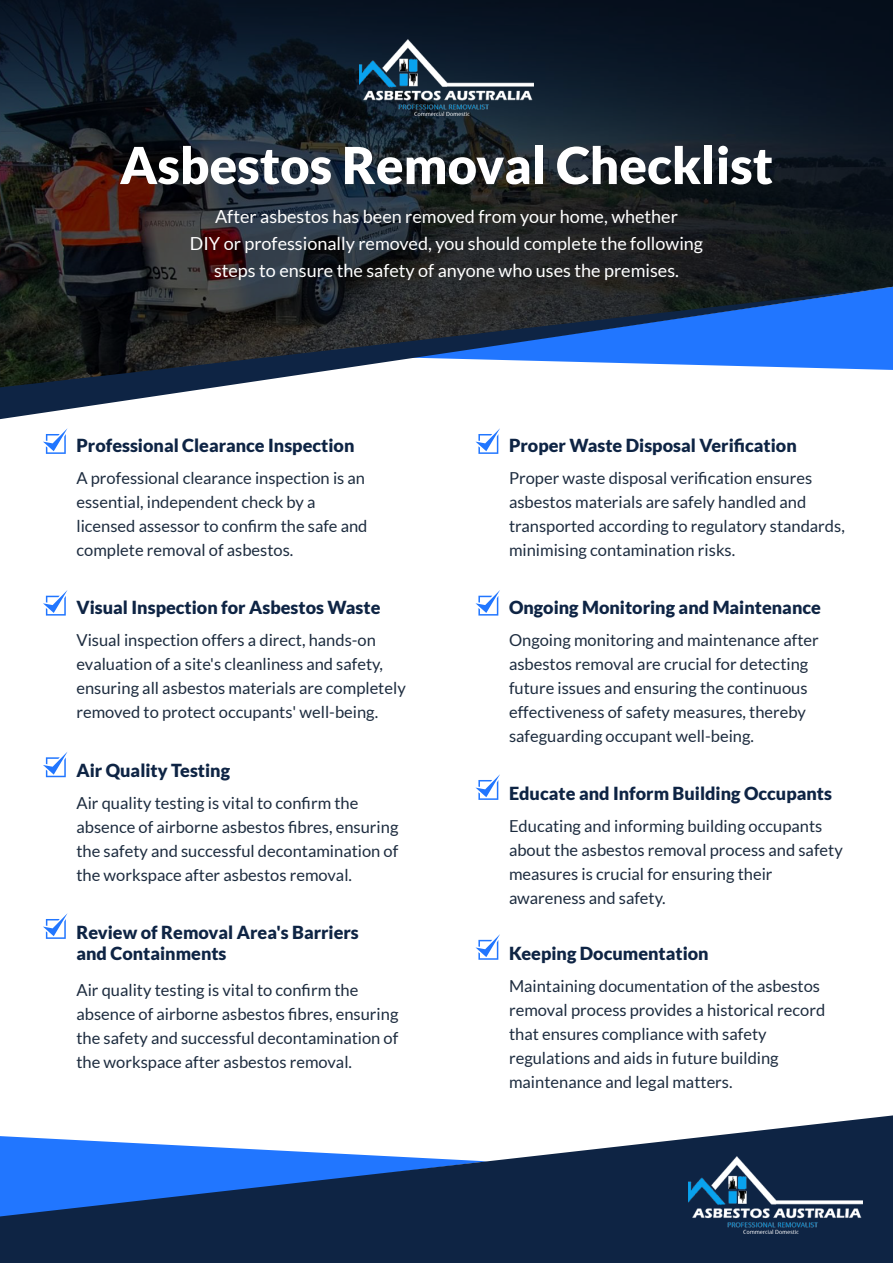
<style>
.page{position:relative;width:893px;height:1263px;background:#fff}
.page>*{position:absolute;margin:0;border:0;box-sizing:border-box;transform-origin:0 0}
.t1{font:900 51px "Lato";color:#fff}
.t2{font:900 18px/21.6px "Lato";color:#0e2444}
.t3{font:18px/27px "Lato";color:#fff;text-align:center}
.t4{font:16.5px/24px "Lato";color:#1d2c3f}
</style>
<div class="page">
<img style="left:0;top:0;width:893px;height:287px">
<svg style="left:0;top:287px;width:893px;height:132px"></svg>
<img style="left:359px;top:39px;width:175px;height:77px">
<svg style="left:43px;top:428px;width:25px;height:26px"></svg>
<svg style="left:43px;top:590px;width:25px;height:26px"></svg>
<svg style="left:43px;top:752px;width:25px;height:25px"></svg>
<svg style="left:43px;top:913px;width:25px;height:26px"></svg>
<svg style="left:475px;top:428px;width:25px;height:26px"></svg>
<svg style="left:475px;top:590px;width:25px;height:26px"></svg>
<svg style="left:475px;top:774px;width:25px;height:26px"></svg>
<svg style="left:475px;top:934px;width:25px;height:26px"></svg>
<svg style="left:0;top:1115px;width:893px;height:148px;fill:#0e2444"></svg>
<img style="left:689px;top:1157px;width:174px;height:76px">
<h1 class="t1" style="left:120px;top:135px;width:655px">Asbestos Removal Checklist</h1>
<p class="t3" style="left:190px;top:203px;width:515px">After asbestos has been removed from your home, whether<br>DIY or professionally removed, you should complete the following steps to ensure the safety of anyone who uses the premises.</p>
<p class="t2" style="left:76px;top:434px;width:279px">Professional Clearance Inspection</p>
<p class="t4" style="left:76px;top:466px;width:293px">A professional clearance inspection is an essential, independent check by a licensed assessor to confirm the safe and complete removal of asbestos.</p>
<p class="t2" style="left:76px;top:596px;width:305px">Visual Inspection for Asbestos Waste</p>
<p class="t4" style="left:76px;top:628px;width:331px">Visual inspection offers a direct, hands-on evaluation of a site's cleanliness and safety, ensuring all asbestos materials are completely removed to protect occupants' well-being.</p>
<p class="t2" style="left:76px;top:759px;width:155px">Air Quality Testing</p>
<p class="t4" style="left:76px;top:791px;width:323px">Air quality testing is vital to confirm the absence of airborne asbestos fibres, ensuring the safety and successful decontamination of the workspace after asbestos removal.</p>
<p class="t2" style="left:76px;top:921px;width:284px">Review of Removal Area's Barriers and Containments</p>
<p class="t4" style="left:76px;top:978px;width:323px">Air quality testing is vital to confirm the absence of airborne asbestos fibres, ensuring the safety and successful decontamination of the workspace after asbestos removal.</p>
<p class="t2" style="left:509px;top:434px;width:289px">Proper Waste Disposal Verification</p>
<p class="t4" style="left:509px;top:466px;width:337px">Proper waste disposal verification ensures asbestos materials are safely handled and transported according to regulatory standards, minimising contamination risks.</p>
<p class="t2" style="left:509px;top:596px;width:313px">Ongoing Monitoring and Maintenance</p>
<p class="t4" style="left:509px;top:628px;width:311px">Ongoing monitoring and maintenance after asbestos removal are crucial for detecting future issues and ensuring the continuous effectiveness of safety measures, thereby safeguarding occupant well-being.</p>
<p class="t2" style="left:509px;top:782px;width:324px">Educate and Inform Building Occupants</p>
<p class="t4" style="left:509px;top:814px;width:335px">Educating and informing building occupants about the asbestos removal process and safety measures is crucial for ensuring their awareness and safety.</p>
<p class="t2" style="left:509px;top:942px;width:201px">Keeping Documentation</p>
<p class="t4" style="left:509px;top:974px;width:318px">Maintaining documentation of the asbestos removal process provides a historical record that ensures compliance with safety regulations and aids in future building maintenance and legal matters.</p>
</div>
